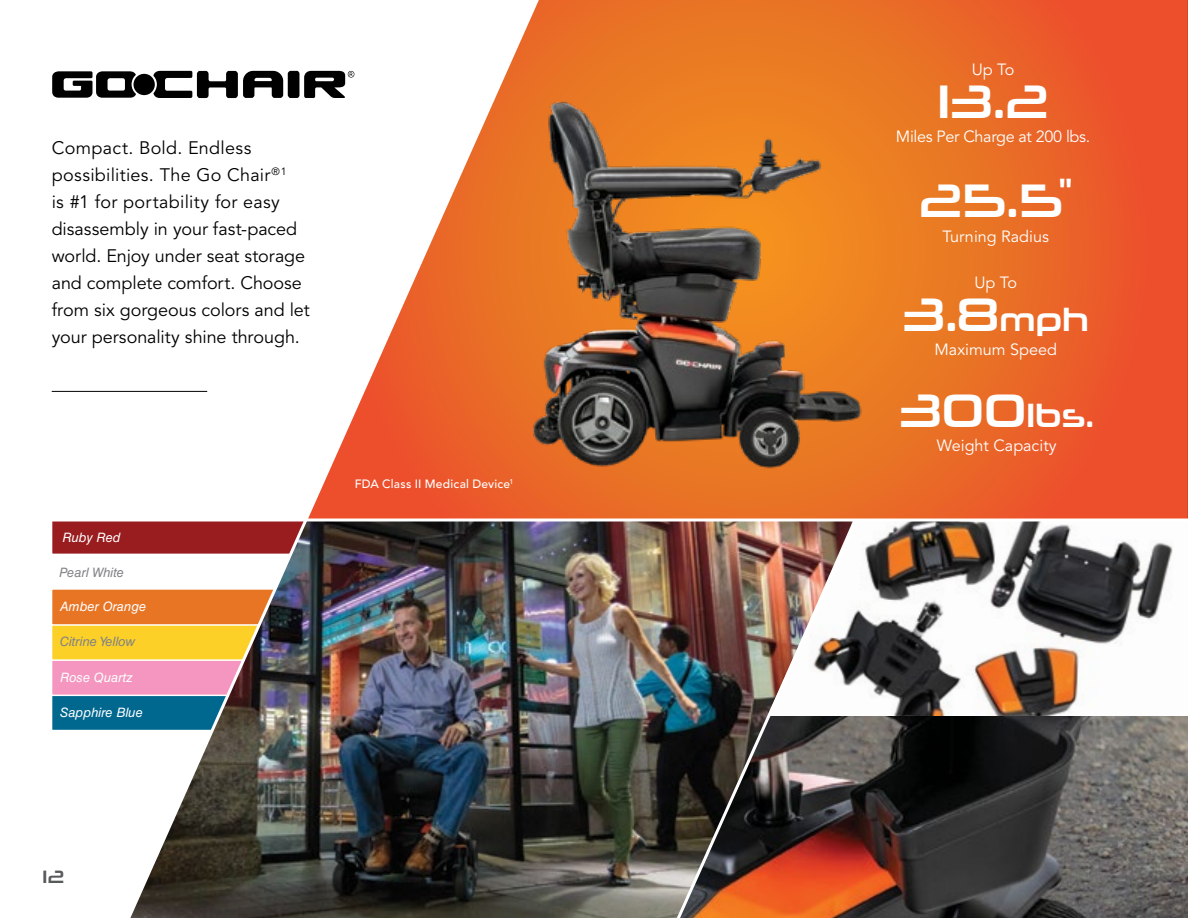
<style>
.page{position:relative;width:1188px;height:918px;background:#fff}
.page>*{position:absolute;margin:0;border:0;box-sizing:border-box;transform-origin:0 0}
.t1{font:47.25px "Neuropolitical Rg";color:#fff}
.t2{font:32.4px "Neuropolitical Rg";color:#fff}
.t3{font:18px/27px "Avenir LT Std";color:#000}
.t4{font:18px "Neuropolitical Rg";color:#58595b}
.t5{font:16.2px "Avenir LT Std";color:#fff}
.t6{font:16.2px "Avenir LT Std";letter-spacing:-.02em;color:#fff}
.t7{font:italic 12.9px "Helvetica LT Std";color:#fff}
.t8{font:italic 12.9px "Helvetica LT Std";color:#808285}
.t9{font:500 12px "Avenir LT Std";letter-spacing:.02em;color:#fff}
.s1{font-size:32.4px}
.s2{font-size:47.25px}
</style>
<div class="page">
<div style="left:51px;top:690px;width:204px;height:41px;background:#00678f;border:2px solid #fff"></div>
<div style="left:51px;top:655px;width:226px;height:41px;background:#f496bf;border:2px solid #fff"></div>
<div style="left:51px;top:620px;width:242px;height:41px;background:#fdd028;border:2px solid #fff"></div>
<div style="left:51px;top:588px;width:260px;height:38px;background:#e87524;border:2px solid #fff"></div>
<div style="left:51px;top:519px;width:291px;height:36px;background:#991c1f;border:2px solid #fff"></div>
<img style="left:872px;top:716px;width:316px;height:202px">
<img style="left:872px;top:522px;width:301px;height:194px">
<img style="left:549px;top:522px;width:323px;height:396px">
<hr style="left:52px;top:391px;width:155px;height:1px;background:#000">
<img style="left:662px;top:522px;width:199px;height:396px">
<svg style="left:549px;top:0;width:639px;height:519px;background:#ea6627"></svg>
<img style="left:549px;top:86px;width:325px;height:406px">
<img style="left:112px;top:0;width:437px;height:918px">
<hr style="left:9px;top:519px;width:1179px;height:3px;background:#fff">
<div style="left:134px;top:74px;width:21px;height:21px;background:#000;border-radius:50%"></div>
<svg style="left:153px;top:71px;width:130px;height:27px"></svg>
<div style="left:288px;top:71px;width:11px;height:27px;background:#000;border-radius:2px"></div>
<svg style="left:52px;top:71px;width:84px;height:27px"></svg>
<svg style="left:304px;top:71px;width:50px;height:27px"></svg>
<p class="t3" style="left:52px;top:135px;width:260px">Compact. Bold. Endless possibilities. The Go Chair<sup>®1<br></sup>is #1 for portability for easy disassembly in your fast-paced world. Enjoy under seat storage and complete comfort. Choose from six gorgeous colors and let your personality shine through.</p>
<p class="t7" style="left:62px;top:530px;width:60px">Ruby Red</p>
<p class="t8" style="left:59px;top:564px;width:66px">Pearl White</p>
<p class="t7" style="left:60px;top:599px;width:88px">Amber Orange</p>
<p class="t8" style="left:60px;top:634px;width:77px">Citrine Yellow</p>
<p class="t7" style="left:60px;top:670px;width:74px">Rose Quartz</p>
<p class="t7" style="left:60px;top:705px;width:85px">Sapphire Blue</p>
<p class="t9" style="left:355px;top:476px;width:160px">FDA Class II Medical Device<sup>1</sup></p>
<p class="t4" style="left:43px;top:866px;width:23px">12</p>
<p class="t5" style="left:972px;top:60px;width:44px">Up To</p>
<h1 class="t1" style="left:937px;top:72px;width:113px">13.2</h1>
<p class="t6" style="left:896px;top:127px;width:196px">Miles Per Charge at 200 lbs.</p>
<h1 class="t1" style="left:919px;top:171px;width:155px">25.5<sup>"</sup></h1>
<p class="t5" style="left:943px;top:227px;width:108px">Turning Radius</p>
<p class="t5" style="left:974px;top:273px;width:44px">Up To</p>
<h1 class="t1" style="left:903px;top:285px;width:188px">3.8<span class="s1">mph</span></h1>
<p class="t5" style="left:935px;top:340px;width:124px">Maximum Speed</p>
<h2 class="t2" style="left:899px;top:395px;width:196px"><span class="s2">300</span>lbs.</h2>
<p class="t5" style="left:937px;top:436px;width:121px">Weight Capacity</p>
</div>
